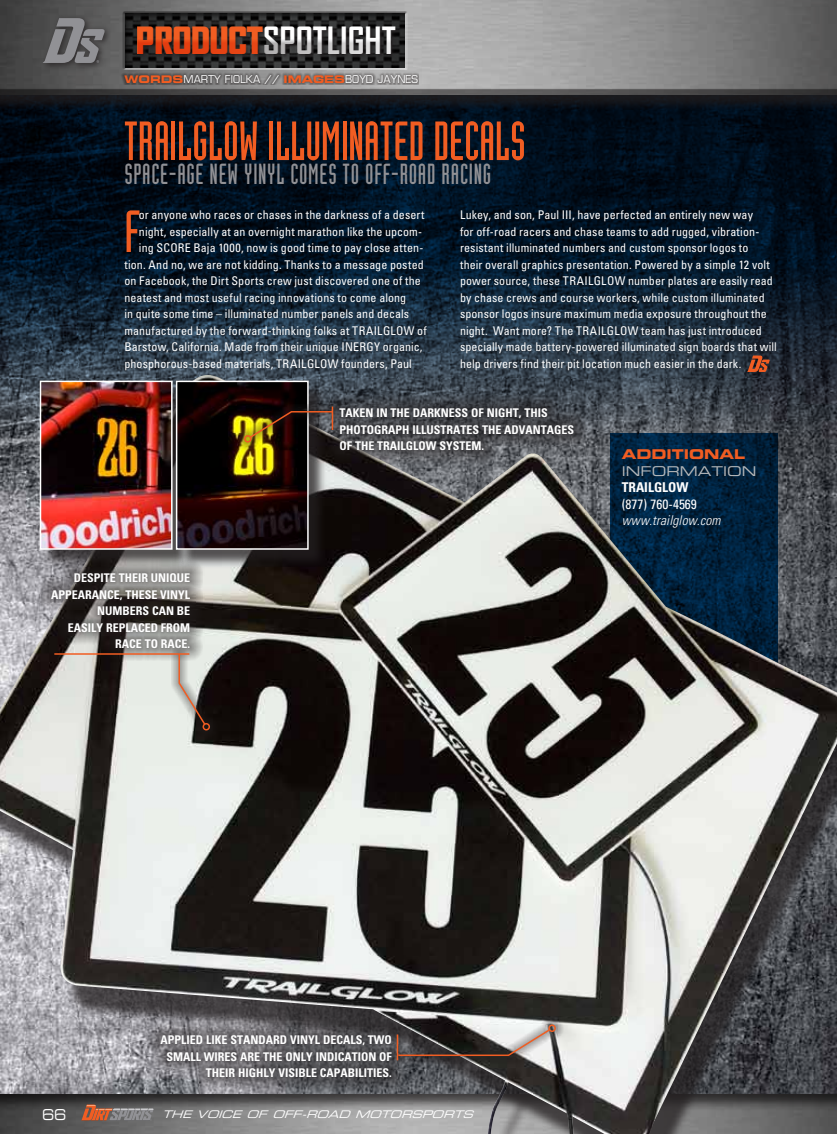
<style>
.page{position:relative;width:837px;height:1134px;background:#fff}
.page>*{position:absolute;margin:0;border:0;box-sizing:border-box;transform-origin:0 0}
.t1{font:58.2px "Industria LT Std Solid";color:#f15d22}
.t2{font:54px "Industria LT Std Solid";letter-spacing:-.005em;color:#f15d22}
.t3{font:700 36px "Agency FB";color:#fff}
.t4{font:28.5px "Industria LT Std Solid";letter-spacing:.03em;color:#919195}
.t5{font:15px "Eurostile LT Std Ex 2";color:#fff;scale:.85 1}
.t6{font:italic 300 condensed 13.5px "Univers LT Std";letter-spacing:.01em;color:#fff}
.t7{font:condensed 13.5px "Univers LT Std";color:#fff}
.t8{font:13.5px "Eurostile LT Std Ex 2";color:#b6b8ba}
.t9{font:13.5px "Eurostile LT Std Bold Ex 2";color:#f15d22}
.t10{font:700 condensed 13.5px "Univers LT Std";color:#fff}
.t11{font:condensed 12px/16.5px "Univers LT Std";letter-spacing:.01em;color:#fff}
.t12{font:700 condensed 12px/16.5px "Univers LT Std";color:#fff;text-align:right}
.t13{font:10.5px "Eurostile LT Std";color:#fff}
.t14{font:italic 10.5px "Eurostile LT Std Ex 2";color:#fff}
.s1{font-weight:900}
.s2{font-family:"Eurostile LT Std Bold Ex 2";color:#f15d22}
</style>
<div class="page">
<svg style="left:0;top:112px;width:837px;height:263px;background:#0b1b2a"></svg>
<img style="left:0;top:375px;width:837px;height:759px">
<svg style="left:747px;top:356px;width:23px;height:16px"></svg>
<svg style="left:36px;top:558px;width:167px;height:103px;background:#64615f"></svg>
<svg style="left:146px;top:1020px;width:258px;height:70px;background:#626165"></svg>
<div style="left:171px;top:647px;width:49px;height:93px;background:#231f20;opacity:.75"></div>
<svg style="left:178px;top:653px;width:29px;height:73px;background:#afa9a2"></svg>
<div style="left:203px;top:723px;width:7px;height:7px;border:2px solid #f15d22;border-radius:50%"></div>
<hr style="left:54px;top:653px;width:135px;height:2px;background:#f15d22">
<div style="left:391px;top:1015px;width:174px;height:48px;background:#231f20;opacity:.75"></div>
<div style="left:548px;top:1024px;width:8px;height:8px;border:2px solid #f15d22;border-radius:50%"></div>
<svg style="left:397px;top:1028px;width:155px;height:32px;background:#746b67"></svg>
<div style="left:42px;top:383px;width:149px;height:186px;background:#231f20;opacity:.75"></div>
<img style="left:43px;top:384px;width:127px;height:163px">
<div style="left:40px;top:381px;width:133px;height:169px;border:2px solid #fff"></div>
<svg style="left:327px;top:393px;width:259px;height:70px;background:#46484c"></svg>
<div style="left:178px;top:383px;width:149px;height:186px;background:#231f20;opacity:.75"></div>
<img style="left:179px;top:384px;width:127px;height:163px">
<div style="left:176px;top:381px;width:133px;height:169px;border:2px solid #fff"></div>
<div style="left:235px;top:404px;width:105px;height:48px;background:#231f20;opacity:.75"></div>
<div style="left:244px;top:435px;width:8px;height:8px;border:2px solid #f15d22;border-radius:50%"></div>
<svg style="left:248px;top:407px;width:86px;height:32px;background:#4a381d"></svg>
<svg style="left:81px;top:1105px;width:73px;height:15px"></svg>
<div style="left:0;top:0;width:837px;height:112px;background:#231f20;opacity:.75"></div>
<div style="left:0;top:0;width:837px;height:97px;background:#231f20;opacity:.75"></div>
<div style="left:116px;top:5px;width:299px;height:72px;background:#231f20;opacity:.75"></div>
<div style="left:38px;top:14px;width:73px;height:56px;background:#231f20;opacity:.75"></div>
<svg style="left:43px;top:18px;width:62px;height:45px;background:#706f72"></svg>
<div style="left:137px;top:26px;width:263px;height:33px;background:#231f20;opacity:.75"></div>
<div style="left:119px;top:70px;width:299px;height:15px;background:#060000;opacity:.5"></div>
<h3 class="t3" style="left:137px;top:21px;width:261px"><span class="s1">PRODUCT</span>SPOTLIGHT</h3>
<p class="t13" style="left:124px;top:73px;width:295px"><span class="s2">WORDS</span>MARTY FIOLKA // <span class="s2">IMAGEs</span>BOYD JAYNES</p>
<h2 class="t2" style="left:124px;top:112px;width:403px">TRAILGLOW ILLUMINATED DECALS</h2>
<h3 class="t4" style="left:124px;top:158px;width:366px">SPACE-AGE NEW YINYL COMES TO OFF-ROAD RACING</h3>
<h1 class="t1" style="left:124px;top:200px;width:14px">F</h1>
<p class="t11" style="left:139px;top:206px;width:287px">or anyone who races or chases in the darkness of a desert</p>
<p class="t11" style="left:460px;top:206px;width:318px">Lukey, and son, Paul III, have perfected an entirely new way<br>for off-road racers and chase teams to add rugged, vibration&shy;resistant illuminated numbers and custom sponsor logos to<br>their overall graphics presentation. Powered by a simple 12 volt power source, these TRAILGLOW number plates are easily read by chase crews and course workers, while custom illuminated sponsor logos insure maximum media exposure throughout the night. Want more? The TRAILGLOW team has just introduced specially made battery-powered illuminated sign boards that will help drivers find their pit location much easier in the dark.</p>
<p class="t11" style="left:139px;top:223px;width:285px">night, especially at an overnight marathon like the upcom-</p>
<p class="t11" style="left:139px;top:239px;width:286px">ing SCORE Baja 1000, now is good time to pay close atten-</p>
<p class="t11" style="left:124px;top:256px;width:301px">tion. And no, we are not kidding. Thanks to a message posted</p>
<p class="t11" style="left:124px;top:272px;width:298px">on Facebook, the Dirt Sports crew just discovered one of the</p>
<p class="t11" style="left:124px;top:289px;width:283px">neatest and most useful racing innovations to come along</p>
<p class="t11" style="left:124px;top:305px;width:286px">in quite some time – illuminated number panels and decals</p>
<p class="t11" style="left:124px;top:322px;width:304px">manufactured by the forward-thinking folks at TRAILGLOW of</p>
<p class="t11" style="left:124px;top:338px;width:300px">Barstow, California. Made from their unique INERGY organic,</p>
<p class="t11" style="left:124px;top:355px;width:289px">phosphorous-based materials, TRAILGLOW founders, Paul</p>
<p class="t12" style="left:51px;top:569px;width:141px">DESPITE THEIR UNIQUE<br>APPEARANCE, THESE VINYL<br>NUMBERS CAN BE<br>EASILY REPLACED FROM<br>RACE TO RACE.</p>
<p class="t12" style="left:339px;top:404px;width:236px;text-align:left">TAKEN IN THE DARKNESS OF NIGHT, THIS<br>PHOTOGRAPH ILLUSTRATES THE ADVANTAGES<br>OF THE TRAILGLOW</p>
<p class="t12" style="left:440px;top:437px;width:46px">SYSTEM.</p>
<p class="t9" style="left:622px;top:445px;width:125px">ADDITIONAL</p>
<p class="t8" style="left:622px;top:461px;width:136px">INFORMATION</p>
<p class="t10" style="left:622px;top:479px;width:9px">TRAILGLOW</p>
<p class="t7" style="left:622px;top:495px;width:77px">(877) 760-4569</p>
<p class="t6" style="left:622px;top:512px;width:100px">www.trailglow.com</p>
<p class="t12" style="left:161px;top:1031px;width:233px">APPLIED LIKE STANDARD VINYL DECALS, TWO<br>SMALL WIRES ARE THE ONLY INDICATION OF<br>THEIR HIGHLY VISIBLE CAPABILITIES.</p>
<p class="t5" style="left:42px;top:1104px;width:30px">66</p>
<p class="t14" style="left:162px;top:1107px;width:97px">THEVOICEOF</p>
<p class="t14" style="left:272px;top:1107px;width:109px">OFF -ROAD MOTOR</p>
<p class="t14" style="left:411px;top:1107px;width:33px">SPORT</p>
<p class="t14" style="left:462px;top:1107px;width:17px">S</p>
</div>
